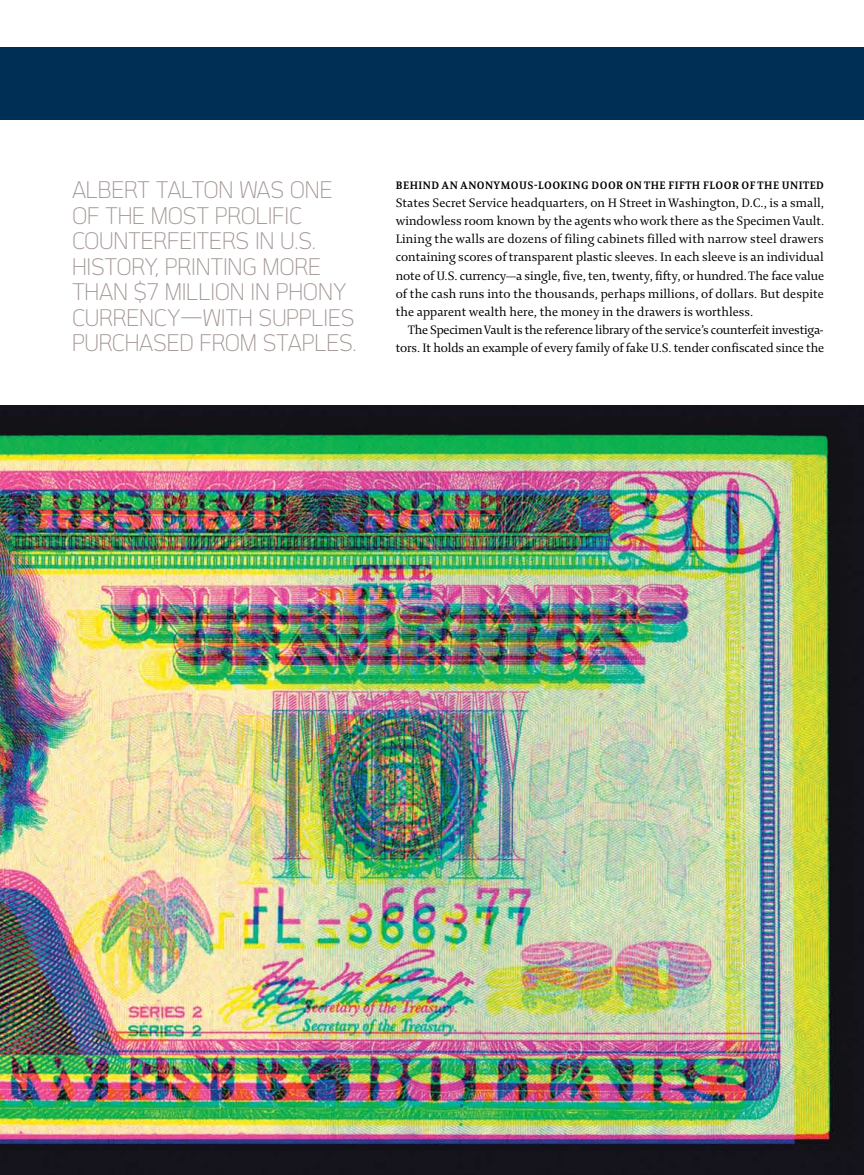
<style>
.page{position:relative;width:864px;height:1175px;background:#fff}
.page>*{position:absolute;margin:0;border:0;box-sizing:border-box;transform-origin:0 0}
.t1{font:300 22.5px/25.5px "September";letter-spacing:-.01em;color:#a39693}
.t2{font:13.2px/18px "Enigma 2";letter-spacing:-.01em;color:#000;text-align:justify}
.t3{font:700 11.7px "Enigma 2";letter-spacing:.04em;color:#000}
</style>
<div class="page">
<img style="left:0;top:406px;width:864px;height:768px">
<div style="left:0;top:47px;width:864px;height:72px;background:#002f56"></div>
<h1 class="t1" style="left:72px;top:177px;width:286px">ALBERT TALTON WAS ONE<br>OF THE MOST PROLIFIC<br>COUNTERFEITERS IN U.S.<br>HISTORY, PRINTING MORE<br>THAN $7 MILLION IN PHONY<br>CURRENCY—WITH SUPPLIES<br>PURCHASED FROM STAPLES.</h1>
<p class="t3" style="left:396px;top:178px;width:430px">BEHIND AN ANONYMOUS-LOOKING DOOR ON THE FIFTH FLOOR OF THE UNITED</p>
<p class="t2" style="left:396px;top:194px;width:430px">States Secret Service headquarters, on H Street in Washington, D.C., is a small, windowless room known by the agents who work there as the Specimen Vault.<br>Lining the walls are dozens of filing cabinets filled with narrow steel drawers containing scores of transparent plastic sleeves. In each sleeve is an individual note of U.S. currency—a single, five, ten, twenty, fifty, or hundred. The face value of the cash runs into the thousands, perhaps millions, of dollars. But despite the apparent wealth here, the money in the drawers is worthless.</p>
<p class="t2" style="left:396px;top:320px;width:430px;text-align:right">The Specimen Vault is the reference library of the service’s counterfeit investiga&shy;tors. It holds an example of every family of fake U.S. tender confiscated since the</p>
</div>
